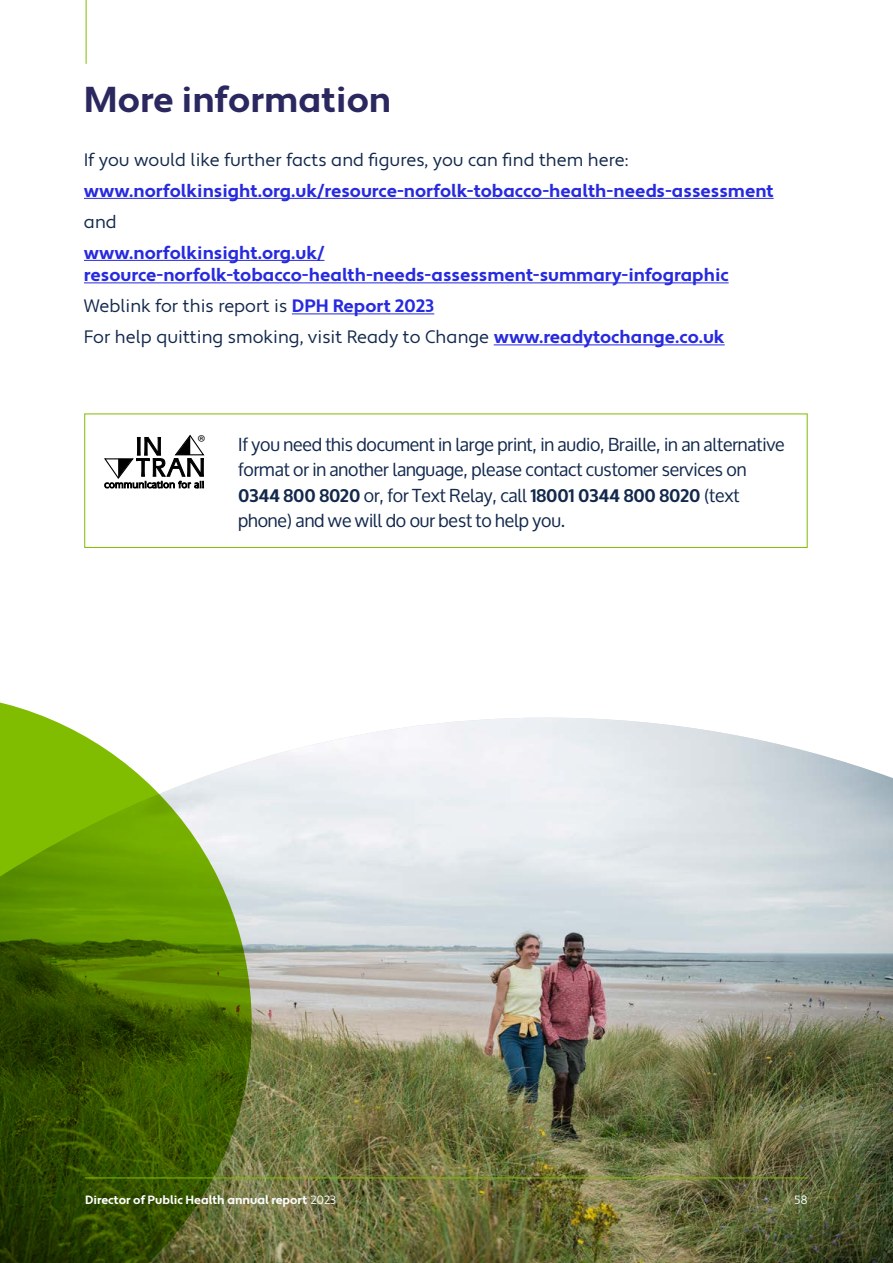
<style>
.page{position:relative;width:893px;height:1263px;background:#fff}
.page>*{position:absolute;margin:0;border:0;box-sizing:border-box;transform-origin:0 0}
.t1{font:700 36px "Apertura";color:#2a285f}
.t2{font:300 20.4px "Myriad Pro";color:#000}
.t3{font:18px/25.5px "Oxygen";letter-spacing:-.01em;color:#12284c}
.t4{font:700 18px/22.5px "Apertura";color:#272ade}
.t5{font:18px "Apertura";color:#12284c}
.t6{font:700 12px "Apertura";color:#fff}
.t7{font:12px "Apertura";color:#fff}
.s1{font-weight:700;color:#272ade}
.s2{font-weight:700}
.s3{font-weight:400}
</style>
<div class="page">
<hr style="left:86px;top:0;width:1px;height:64px;background:#80bc00">
<img style="left:252px;top:718px;width:641px;height:545px">
<svg style="left:0;top:702px;width:252px;height:561px;background:#658526"></svg>
<hr style="left:84px;top:198px;width:690px;height:1px;background:#272ade">
<hr style="left:84px;top:260px;width:240px;height:1px;background:#272ade">
<hr style="left:84px;top:282px;width:645px;height:1px;background:#272ade">
<hr style="left:292px;top:313px;width:142px;height:1px;background:#272ade">
<hr style="left:494px;top:344px;width:231px;height:1px;background:#272ade">
<div style="left:84px;top:414px;width:723px;height:134px;background:#fff;border:1px solid #80bc00"></div>
<svg style="left:104px;top:434px;width:101px;height:54px"></svg>
<hr style="left:85px;top:1177px;width:723px;height:1px;background:#80bc00">
<h2 class="t1" style="left:84px;top:78px;width:309px">More information</h2>
<p class="t5" style="left:84px;top:148px;width:546px">If you would like further facts and figures, you can find them here:</p>
<p class="t4" style="left:84px;top:180px;width:691px">www.norfolkinsight.org.uk/resource-norfolk-tobacco-health-needs-assessment</p>
<p class="t5" style="left:84px;top:210px;width:34px">and</p>
<p class="t4" style="left:84px;top:242px;width:646px">www.norfolkinsight.org.uk/ resource-norfolk-tobacco-health-needs-assessment-summary-infographic</p>
<p class="t5" style="left:84px;top:295px;width:352px">Weblink for this report is <span class="s1">DPH Report 2023</span></p>
<p class="t5" style="left:84px;top:326px;width:642px">For help quitting smoking, visit Ready to Change <span class="s1">www.readytochange.co.uk</span></p>
<p class="t2" style="left:197px;top:431px;width:10px">®</p>
<p class="t3" style="left:238px;top:432px;width:548px">If you need this document in large print, in audio, Braille, in an alternative format or in another language, please contact customer services on <span class="s2">0344 800 8020</span> or, for Text Relay, call <span class="s2">18001 0344 800 8020</span> (text phone) and we will do our best to help you.</p>
<p class="t6" style="left:85px;top:1192px;width:253px">Director of Public Health annual report <span class="s3">2023</span></p>
<p class="t7" style="left:795px;top:1192px;width:15px">58</p>
</div>
